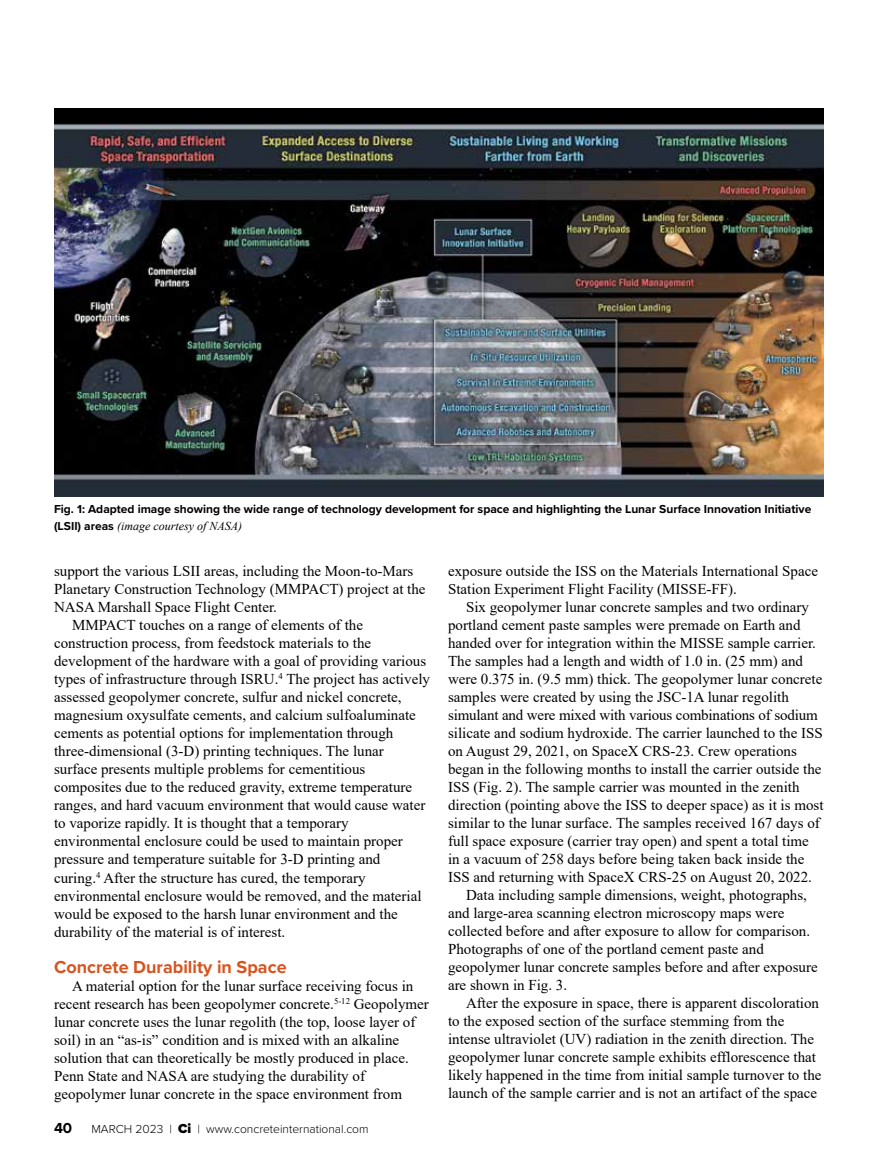
<style>
.page{position:relative;width:878px;height:1175px;background:#fff}
.page>*{position:absolute;margin:0;border:0;box-sizing:border-box;transform-origin:0 0}
.t1{font:700 18px "Proxima Nova";color:#d9531e}
.t2{font:15px/18px "Times New Roman";color:#000}
.t3{font:700 15px "Proxima Nova";color:#000}
.t4{font:700 12px "Proxima Nova";color:#000}
.t5{font:300 12px "Proxima Nova";color:#000}
.t6{font:italic 12px "Times New Roman";color:#000}
.s1{font-family:"Proxima Nova";font-weight:700;font-style:normal}
.s2{font-weight:900;font-size:13.5px}
</style>
<div class="page">
<img style="left:54px;top:108px;width:770px;height:389px">
<p class="t4" style="left:54px;top:500px;width:758px">Fig. 1: Adapted image showing the wide range of technology development for space and highlighting the Lunar Surface Innovation Initiative</p>
<p class="t6" style="left:54px;top:517px;width:189px"><span class="s1">(LSII) areas</span> (image courtesy of NASA)</p>
<p class="t2" style="left:54px;top:562px;width:361px">support the various LSII areas, including the Moon-to-Mars</p>
<p class="t2" style="left:54px;top:580px;width:373px">Planetary Construction Technology (MMPACT) project at the</p>
<p class="t2" style="left:54px;top:598px;width:224px">NASA Marshall Space Flight Center.</p>
<p class="t2" style="left:72px;top:616px;width:292px">MMPACT touches on a range of elements of the</p>
<p class="t2" style="left:54px;top:634px;width:319px">construction process, from feedstock materials to the</p>
<p class="t2" style="left:54px;top:652px;width:374px">development of the hardware with a goal of providing various</p>
<p class="t2" style="left:54px;top:670px;width:377px">types of infrastructure through ISRU.<sup>4</sup> The project has actively</p>
<p class="t2" style="left:54px;top:688px;width:349px">assessed geopolymer concrete, sulfur and nickel concrete,</p>
<p class="t2" style="left:54px;top:706px;width:363px">magnesium oxysulfate cements, and calcium sulfoaluminate</p>
<p class="t2" style="left:54px;top:724px;width:341px">cements as potential options for implementation through</p>
<p class="t2" style="left:54px;top:742px;width:331px">three-dimensional (3-D) printing techniques. The lunar</p>
<p class="t2" style="left:54px;top:760px;width:313px">surface presents multiple problems for cementitious</p>
<p class="t2" style="left:54px;top:778px;width:360px">composites due to the reduced gravity, extreme temperature</p>
<p class="t2" style="left:54px;top:796px;width:373px">ranges, and hard vacuum environment that would cause water</p>
<p class="t2" style="left:54px;top:814px;width:296px">to vaporize rapidly. It is thought that a temporary</p>
<p class="t2" style="left:54px;top:832px;width:350px">environmental enclosure could be used to maintain proper</p>
<p class="t2" style="left:54px;top:850px;width:328px">pressure and temperature suitable for 3-D printing and</p>
<p class="t2" style="left:54px;top:868px;width:313px">curing.<sup>4</sup> After the structure has cured, the temporary</p>
<p class="t2" style="left:54px;top:886px;width:369px">environmental enclosure would be removed, and the material</p>
<p class="t2" style="left:54px;top:904px;width:345px">would be exposed to the harsh lunar environment and the</p>
<p class="t2" style="left:54px;top:922px;width:233px">durability of the material is of interest.</p>
<p class="t1" style="left:54px;top:953px;width:234px">Concrete Durability in Space</p>
<p class="t2" style="left:54px;top:976px;width:376px;text-indent:18px">A material option for the lunar surface receiving focus in recent research has been geopolymer concrete.<sup>5-12</sup> Geopolymer lunar concrete uses the lunar regolith (the top, loose layer of soil) in an “as-is” condition and is mixed with an alkaline solution that can theoretically be mostly produced in place.<br>Penn State and NASA are studying the durability of geopolymer lunar concrete in the space environment from</p>
<p class="t3" style="left:54px;top:1116px;width:20px">40</p>
<p class="t5" style="left:91px;top:1119px;width:278px">MARCH 2023 | <span class="s2">Ci</span> | www.concreteinternational.com</p>
<p class="t2" style="left:448px;top:561px;width:371px">exposure outside the ISS on the Materials International Space<br>Station Experiment Flight Facility (MISSE-FF).</p>
<p class="t2" style="left:466px;top:597px;width:344px">Six geopolymer lunar concrete samples and two ordinary</p>
<p class="t2" style="left:448px;top:615px;width:354px">portland cement paste samples were premade on Earth and</p>
<p class="t2" style="left:448px;top:633px;width:369px">handed over for integration within the MISSE sample carrier.</p>
<p class="t2" style="left:448px;top:651px;width:356px">The samples had a length and width of 1.0 in. (25 mm) and</p>
<p class="t2" style="left:448px;top:669px;width:376px">were 0.375 in. (9.5 mm) thick. The geopolymer lunar concrete</p>
<p class="t2" style="left:448px;top:687px;width:342px">samples were created by using the JSC-1A lunar regolith</p>
<p class="t2" style="left:448px;top:705px;width:371px">simulant and were mixed with various combinations of sodium</p>
<p class="t2" style="left:448px;top:723px;width:376px">silicate and sodium hydroxide. The carrier launched to the ISS</p>
<p class="t2" style="left:448px;top:741px;width:350px">on August 29, 2021, on SpaceX CRS-23. Crew operations</p>
<p class="t2" style="left:448px;top:759px;width:375px">began in the following months to install the carrier outside the</p>
<p class="t2" style="left:448px;top:777px;width:353px">ISS (Fig. 2). The sample carrier was mounted in the zenith</p>
<p class="t2" style="left:448px;top:795px;width:377px">direction (pointing above the ISS to deeper space) as it is most</p>
<p class="t2" style="left:448px;top:813px;width:373px">similar to the lunar surface. The samples received 167 days of</p>
<p class="t2" style="left:448px;top:831px;width:362px">full space exposure (carrier tray open) and spent a total time</p>
<p class="t2" style="left:448px;top:849px;width:358px">in a vacuum of 258 days before being taken back inside the</p>
<p class="t2" style="left:448px;top:867px;width:365px">ISS and returning with SpaceX CRS-25 on August 20, 2022.</p>
<p class="t2" style="left:466px;top:885px;width:342px">Data including sample dimensions, weight, photographs,</p>
<p class="t2" style="left:448px;top:903px;width:338px">and large-area scanning electron microscopy maps were</p>
<p class="t2" style="left:448px;top:921px;width:363px">collected before and after exposure to allow for comparison.</p>
<p class="t2" style="left:448px;top:939px;width:317px">Photographs of one of the portland cement paste and</p>
<p class="t2" style="left:448px;top:957px;width:371px">geopolymer lunar concrete samples before and after exposure</p>
<p class="t2" style="left:448px;top:975px;width:121px">are shown in Fig. 3.</p>
<p class="t2" style="left:466px;top:993px;width:354px">After the exposure in space, there is apparent discoloration</p>
<p class="t2" style="left:448px;top:1011px;width:338px">to the exposed section of the surface stemming from the</p>
<p class="t2" style="left:448px;top:1029px;width:367px">intense ultraviolet (UV) radiation in the zenith direction. The</p>
<p class="t2" style="left:448px;top:1047px;width:369px">geopolymer lunar concrete sample exhibits efflorescence that</p>
<p class="t2" style="left:448px;top:1065px;width:375px">likely happened in the time from initial sample turnover to the</p>
<p class="t2" style="left:448px;top:1083px;width:371px">launch of the sample carrier and is not an artifact of the space</p>
</div>
